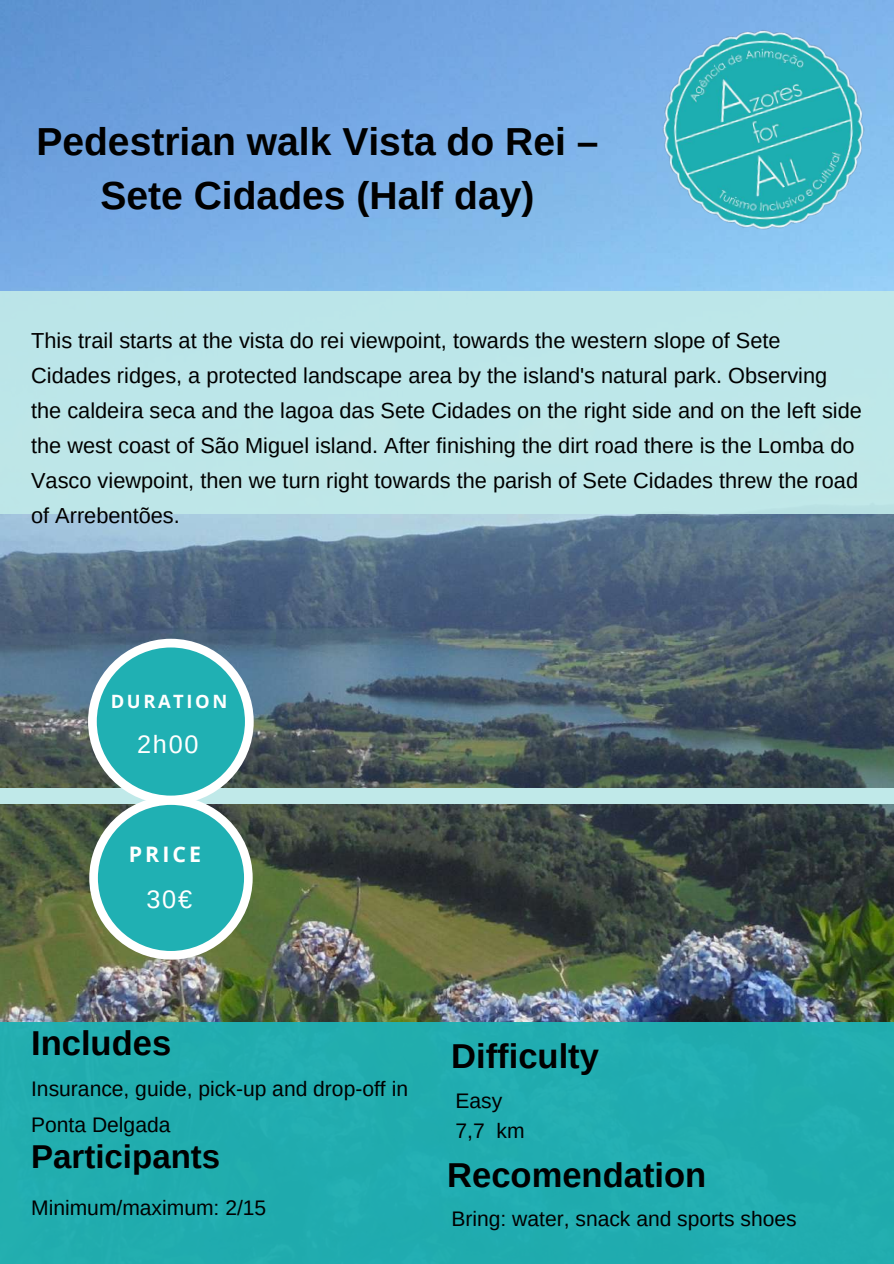
<style>
.page{position:relative;width:894px;height:1264px;background:#fff}
.page>*{position:absolute;margin:0;border:0;box-sizing:border-box;transform-origin:0 0}
.t1{font:700 39px/54px "Arimo";color:#000;text-align:center}
.t2{font:700 34.5px "Arimo";color:#000}
.t3{font:700 33px "Arimo";color:#000}
.t4{font:25.2px "Arimo";letter-spacing:.07em;color:#fff}
.t5{font:21.75px/35px "Arimo";color:#000}
.t6{font:700 21.3px "Open Sans";letter-spacing:.14em;color:#fff}
.t7{font:21px/36px "Arimo";color:#000}
.t8{font:700 18.3px "Open Sans";letter-spacing:.14em;color:#fff}
</style>
<div class="page">
<img style="left:0;top:0;width:893px;height:1022px">
<div style="left:0;top:788px;width:893px;height:15px;background:#c0e9e9"></div>
<div style="left:0;top:292px;width:893px;height:221px;background:#c0e9e9"></div>
<svg style="left:88px;top:639px;width:165px;height:320px"></svg>
<div style="left:0;top:1022px;width:893px;height:241px;background:#20b0b3"></div>
<img style="left:633px;top:0;width:260px;height:260px">
<h1 class="t1" style="left:36px;top:114px;width:563px">Pedestrian walk Vista do Rei –<br>Sete Cidades (Half day)</h1>
<p class="t5" style="left:31px;top:322px;width:832px">This trail starts at the vista do rei viewpoint, towards the western slope of Sete Cidades ridges, a protected landscape area by the island's natural park. Observing the caldeira seca and the lagoa das Sete Cidades on the right side and on the left side the west coast of São Miguel island. After finishing the dirt road there is the Lomba do Vasco viewpoint, then we turn right towards the parish of Sete Cidades threw the road of Arrebentões.</p>
<p class="t8" style="left:111px;top:688px;width:118px">DURATION</p>
<p class="t4" style="left:137px;top:730px;width:63px">2h00</p>
<p class="t6" style="left:129px;top:839px;width:74px">PRICE</p>
<p class="t4" style="left:146px;top:885px;width:47px">30€</p>
<h2 class="t2" style="left:31px;top:1023px;width:142px">Includes</h2>
<p class="t7" style="left:31px;top:1070px;width:378px">Insurance, guide, pick-up and drop-off in<br>Ponta Delgada</p>
<h3 class="t3" style="left:31px;top:1138px;width:191px">Participants</h3>
<p class="t7" style="left:31px;top:1189px;width:237px">Minimum/maximum: 2/15</p>
<h2 class="t2" style="left:451px;top:1036px;width:149px">Difficulty</h2>
<p class="t7" style="left:455px;top:1082px;width:48px">Easy</p>
<p class="t7" style="left:455px;top:1112px;width:70px">7,7 km</p>
<h2 class="t2" style="left:447px;top:1155px;width:260px">Recomendation</h2>
<p class="t7" style="left:451px;top:1200px;width:347px">Bring: water, snack and sports shoes</p>
</div>
